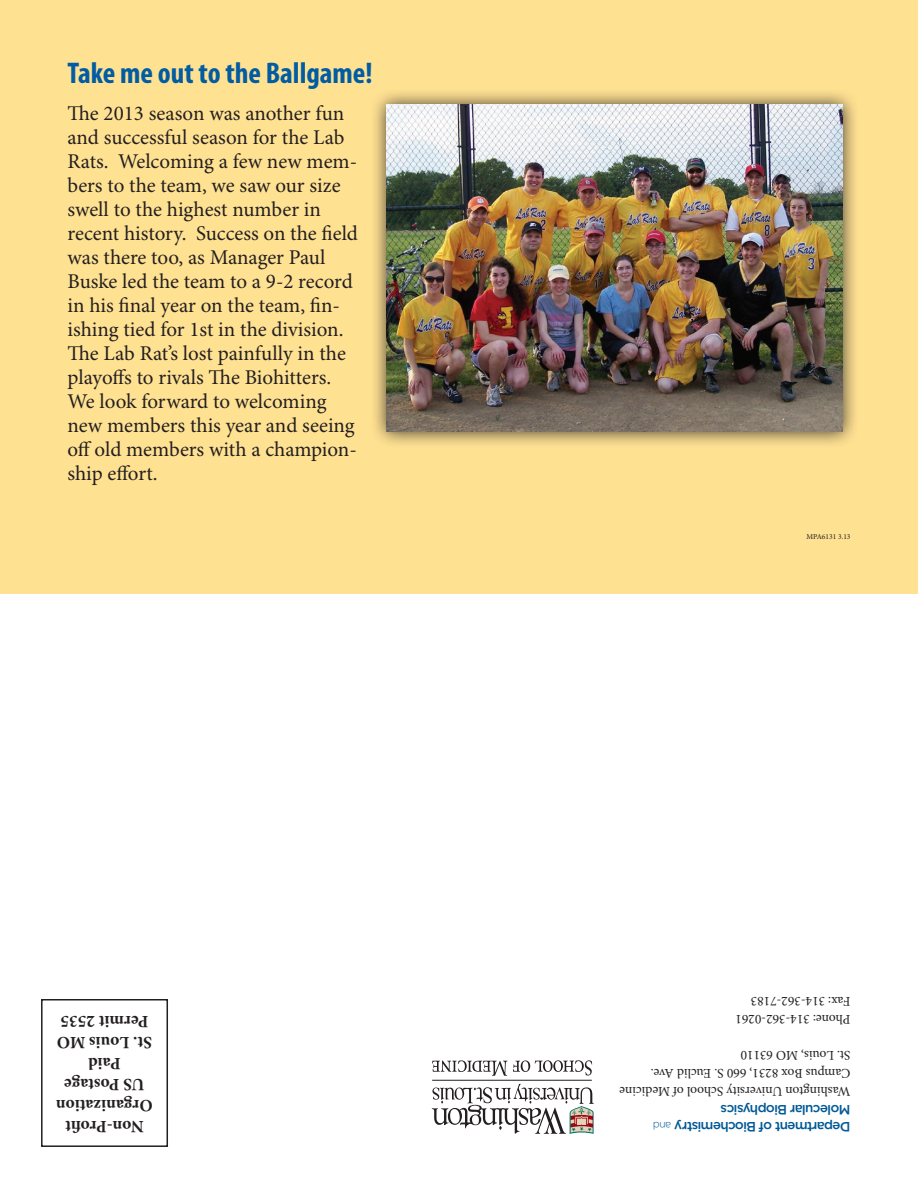
<style>
.page{position:relative;width:918px;height:1188px;background:#fff}
.page>*{position:absolute;margin:0;border:0;box-sizing:border-box;transform-origin:0 0}
.t1{font:700 condensed 30px "Myriad Pro";color:#015ca3}
.t2{font:21px/24px "Minion Pro";letter-spacing:-.005em;color:#231f20}
.t3{font:700 17.25px/21px "Minion Pro";color:#231f20;text-align:center}
.t4{font:13.5px/18px "Minion Pro";color:#231f20}
.t5{font:500 13.5px/17.4px "Gotham";letter-spacing:-.05em;color:#005996}
.t6{font:300 10.5px "Gotham";color:#005996}
.t7{font:7.5px "Minion Pro";color:#231f20}
</style>
<div class="page">
<div style="left:0;top:0;width:918px;height:594px;background:#ffe192"></div>
<hr style="left:432px;top:1080px;width:160px;height:1px;background:#231f20">
<svg style="left:513px;top:1060px;width:79px;height:16px"></svg>
<svg style="left:432px;top:1060px;width:75px;height:16px"></svg>
<svg style="left:431px;top:1084px;width:163px;height:50px"></svg>
<div style="left:41px;top:999px;width:127px;height:148px;border:2px solid #231f20"></div>
<div style="left:370px;top:88px;width:489px;height:361px;background:#231f20;opacity:.9"></div>
<img style="left:387px;top:105px;width:456px;height:327px">
<h1 class="t1" style="left:68px;top:56px;width:307px">Take me out to the Ballgame!</h1>
<p class="t2" style="left:68px;top:102px;width:292px">The 2013 season was another fun and successful season for the Lab<br>Rats. Welcoming a few new mem&shy;bers to the team, we saw our size swell to the highest number in recent history. Success on the field was there too, as Manager Paul<br>Buske led the team to a 9-2 record in his final year on the team, fin&shy;ishing tied for 1st in the division.<br>The Lab Rat’s lost painfully in the playoffs to rivals The Biohitters.<br>We look forward to welcoming new members this year and seeing off old members with a champion&shy;ship effort.</p>
<p class="t3" style="left:153px;top:1137px;width:98px;rotate:-180deg">Non-Profit<br>Organization<br>US Postage<br>Paid<br>St. Louis MO<br>Permit 2535</p>
<p class="t7" style="left:807px;top:532px;width:46px">MPA6131 3.13</p>
<p class="t4" style="left:850px;top:1028px;width:117px;rotate:-180deg">Phone: 314-362-0261<br>Fax: 314-362-7183</p>
<p class="t4" style="left:850px;top:1100px;width:233px;rotate:-180deg">Washington University School of Medicine<br>Campus Box 8231, 660 S. Euclid Ave.<br>St. Louis, MO 63110</p>
<p class="t5" style="left:850px;top:1136px;width:178px;rotate:-180deg">Department of Biochemistry<br>Molecular Biophysics</p>
<p class="t6" style="left:671px;top:1133px;width:20px;rotate:-180deg">and</p>
</div>
